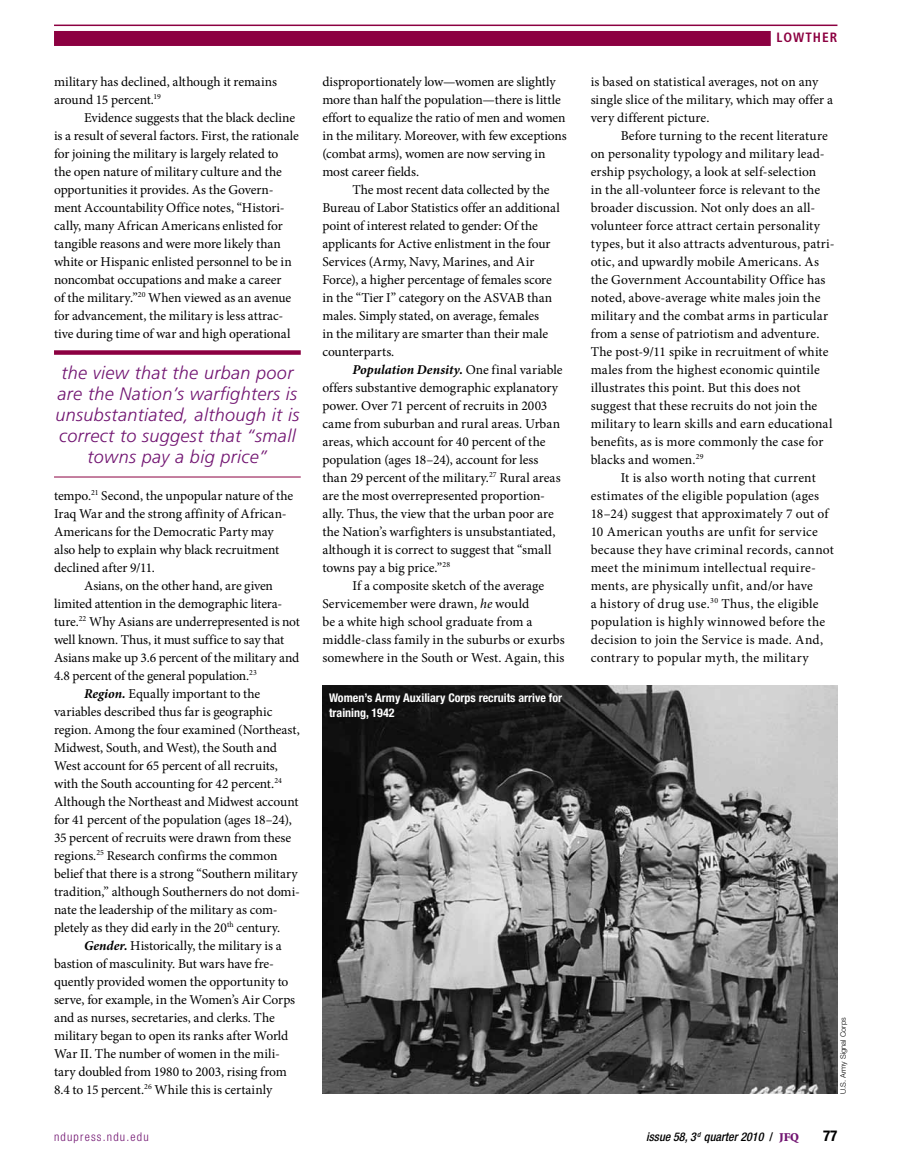
<style>
.page{position:relative;width:905px;height:1175px;background:#fff}
.page>*{position:absolute;margin:0;border:0;box-sizing:border-box;transform-origin:0 0}
.t1{font:italic 300 18px/21px "Frutiger LT Std";letter-spacing:.02em;color:#711471;text-align:center}
.t2{font:700 condensed 15px "Helvetica Neue LT Std";color:#000}
.t3{font:13.5px/18px "Minion Pro";color:#000}
.t4{font:13.5px/18px "Minion Pro";letter-spacing:.02em;color:#000}
.t5{font:700 condensed 13.5px "Frutiger LT Std";letter-spacing:.075em;color:#8c0041}
.t6{font:700 condensed 12px/15px "Helvetica Neue LT Std";color:#fff}
.t7{font:italic 500 condensed 12px "Helvetica Neue LT Std";color:#000}
.t8{font:300 condensed 12px "Helvetica Neue LT Std";letter-spacing:.1em;color:#711471}
.t9{font:300 7.5px "Helvetica Neue LT Std";color:#000}
.s1{font-weight:700;font-style:italic}
.s2{font-style:italic}
.s3{font-style:normal}
.s4{font-family:"Minion Std";font-weight:900;font-style:normal;font-stretch:normal;color:#711471}
</style>
<div class="page">
<hr style="left:54px;top:25px;width:783px;height:1px;background:#8c0041">
<div style="left:54px;top:31px;width:716px;height:15px;background:#8c0041"></div>
<img style="left:322px;top:685px;width:515px;height:409px">
<div style="left:54px;top:350px;width:247px;height:5px;background:#8c0041"></div>
<hr style="left:54px;top:476px;width:247px;height:1px;background:#8c0041">
<p class="t3" style="left:54px;top:72px;width:224px">military has declined, although it remains around 15 percent.<sup>19</sup></p>
<p class="t3" style="left:54px;top:108px;width:246px;text-indent:30px">Evidence suggests that the black decline is a result of several factors. First, the rationale for joining the military is largely related to the open nature of military culture and the opportunities it provides. As the Govern&shy;ment Accountability Office notes, “Histori&shy;cally, many African Americans enlisted for tangible reasons and were more likely than white or Hispanic enlisted personnel to be in noncombat occupations and make a career<br>of the military.”<sup>20</sup> When viewed as an avenue for advancement, the military is less attrac&shy;tive during time of war and high operational</p>
<h1 class="t1" style="left:55px;top:362px;width:245px">the view that the urban poor are the Nation’s warfighters is unsubstantiated, although it is correct to suggest that “small towns pay a big price”</h1>
<p class="t3" style="left:54px;top:486px;width:241px">tempo.<sup>21</sup> Second, the unpopular nature of the Iraq War and the strong affinity of African-Americans for the Democratic Party may also help to explain why black recruitment declined after 9/11.</p>
<p class="t3" style="left:84px;top:576px;width:190px">Asians, on the other hand, are given</p>
<p class="t3" style="left:54px;top:594px;width:230px">limited attention in the demographic litera-</p>
<p class="t3" style="left:54px;top:612px;width:247px">ture.<sup>22</sup> Why Asians are underrepresented is not</p>
<p class="t3" style="left:54px;top:630px;width:232px">well known. Thus, it must suffice to say that</p>
<p class="t3" style="left:54px;top:648px;width:247px">Asians make up 3.6 percent of the military and</p>
<p class="t3" style="left:54px;top:666px;width:204px">4.8 percent of the general population.<sup>23</sup></p>
<p class="t3" style="left:84px;top:684px;width:178px"><span class="s1">Region.</span> Equally important to the</p>
<p class="t3" style="left:54px;top:702px;width:220px">variables described thus far is geographic</p>
<p class="t3" style="left:54px;top:720px;width:247px">region. Among the four examined (Northeast,</p>
<p class="t3" style="left:54px;top:738px;width:224px">Midwest, South, and West), the South and</p>
<p class="t3" style="left:54px;top:756px;width:225px">West account for 65 percent of all recruits,</p>
<p class="t3" style="left:54px;top:774px;width:229px">with the South accounting for 42 percent.<sup>24</sup></p>
<p class="t3" style="left:54px;top:792px;width:246px">Although the Northeast and Midwest account</p>
<p class="t3" style="left:54px;top:810px;width:239px">for 41 percent of the population (ages 18–24),</p>
<p class="t3" style="left:54px;top:828px;width:239px">35 percent of recruits were drawn from these</p>
<p class="t3" style="left:54px;top:846px;width:225px">regions.<sup>25</sup> Research confirms the common</p>
<p class="t3" style="left:54px;top:864px;width:245px">belief that there is a strong “Southern military</p>
<p class="t3" style="left:54px;top:882px;width:247px">tradition,” although Southerners do not domi-</p>
<p class="t3" style="left:54px;top:900px;width:225px">nate the leadership of the military as com-</p>
<p class="t3" style="left:54px;top:918px;width:228px">pletely as they did early in the 20<sup>th</sup> century.</p>
<p class="t3" style="left:84px;top:936px;width:199px"><span class="s1">Gender.</span> Historically, the military is a</p>
<p class="t3" style="left:54px;top:954px;width:221px">bastion of masculinity. But wars have fre-</p>
<p class="t3" style="left:54px;top:972px;width:236px">quently provided women the opportunity to</p>
<p class="t3" style="left:54px;top:990px;width:243px">serve, for example, in the Women’s Air Corps</p>
<p class="t3" style="left:54px;top:1008px;width:222px">and as nurses, secretaries, and clerks. The</p>
<p class="t3" style="left:54px;top:1026px;width:236px">military began to open its ranks after World</p>
<p class="t3" style="left:54px;top:1044px;width:227px">War II. The number of women in the mili-</p>
<p class="t3" style="left:54px;top:1062px;width:234px">tary doubled from 1980 to 2003, rising from</p>
<p class="t3" style="left:54px;top:1080px;width:220px">8.4 to 15 percent.<sup>26</sup> While this is certainly</p>
<p class="t3" style="left:322px;top:72px;width:246px">disproportionately low—women are slightly more than half the population—there is little effort to equalize the ratio of men and women in the military. Moreover, with few exceptions (combat arms), women are now serving in most career fields.</p>
<p class="t3" style="left:322px;top:180px;width:239px;text-indent:30px">The most recent data collected by the Bureau of Labor Statistics offer an additional point of interest related to gender: Of the applicants for Active enlistment in the four Services (Army, Navy, Marines, and Air Force), a higher percentage of females score in the “Tier I” category on the ASVAB than males. Simply stated, on average, females<br>in the military are smarter than their male counterparts.</p>
<p class="t3" style="left:322px;top:360px;width:242px;text-indent:30px"><span class="s1">Population Density.</span> One final variable offers substantive demographic explanatory power. Over 71 percent of recruits in 2003 came from suburban and rural areas. Urban areas, which account for 40 percent of the population (ages 18–24), account for less than 29 percent of the military.<sup>27</sup> Rural areas are the most overrepresented proportion&shy;ally. Thus, the view that the urban poor are the Nation’s warfighters is unsubstantiated, although it is correct to suggest that “small towns pay a big price.”<sup>28</sup></p>
<p class="t3" style="left:322px;top:576px;width:244px;text-indent:30px">If a composite sketch of the average Servicemember were drawn, <span class="s2">he</span> would<br>be a white high school graduate from a middle-class family in the suburbs or exurbs somewhere in the South or West. Again, this</p>
<p class="t6" style="left:329px;top:689px;width:235px">Women’s Army Auxiliary Corps recruits arrive for training, 1942</p>
<p class="t5" style="left:776px;top:30px;width:62px">LOWTHER</p>
<p class="t3" style="left:590px;top:72px;width:244px">is based on statistical averages, not on any single slice of the military, which may offer a very different picture.</p>
<p class="t3" style="left:590px;top:126px;width:245px;text-indent:30px">Before turning to the recent literature on personality typology and military lead&shy;ership psychology, a look at self-selection<br>in the all-volunteer force is relevant to the broader discussion. Not only does an all&shy;volunteer force attract certain personality types, but it also attracts adventurous, patri&shy;otic, and upwardly mobile Americans. As the Government Accountability Office has noted, above-average white males join the military and the combat arms in particular from a sense of patriotism and adventure.<br>The post-9/11 spike in recruitment of white males from the highest economic quintile illustrates this point. But this does not suggest that these recruits do not join the military to learn skills and earn educational benefits, as is more commonly the case for blacks and women.<sup>29</sup></p>
<p class="t4" style="left:590px;top:468px;width:245px;text-indent:30px">It is also worth noting that current estimates of the eligible population (ages 18–24) suggest that approximately 7 out of 10 American youths are unfit for service because they have criminal records, cannot meet the minimum intellectual require&shy;ments, are physically unfit, and/or have<br>a history of drug use.<sup>30</sup> Thus, the eligible population is highly winnowed before the decision to join the Service is made. And, contrary to popular myth, the military</p>
<p class="t9" style="left:838px;top:1094px;width:78px;rotate:-90deg">U.S. Army Signal Corps</p>
<p class="t8" style="left:54px;top:1129px;width:96px">ndupress.ndu.edu</p>
<p class="t7" style="left:646px;top:1129px;width:154px">issue 58, 3 <sup>d</sup> quarter 2010 <span class="s3">/</span> <span class="s4">JFQ</span></p>
<p class="t2" style="left:823px;top:1126px;width:16px">77</p>
</div>
